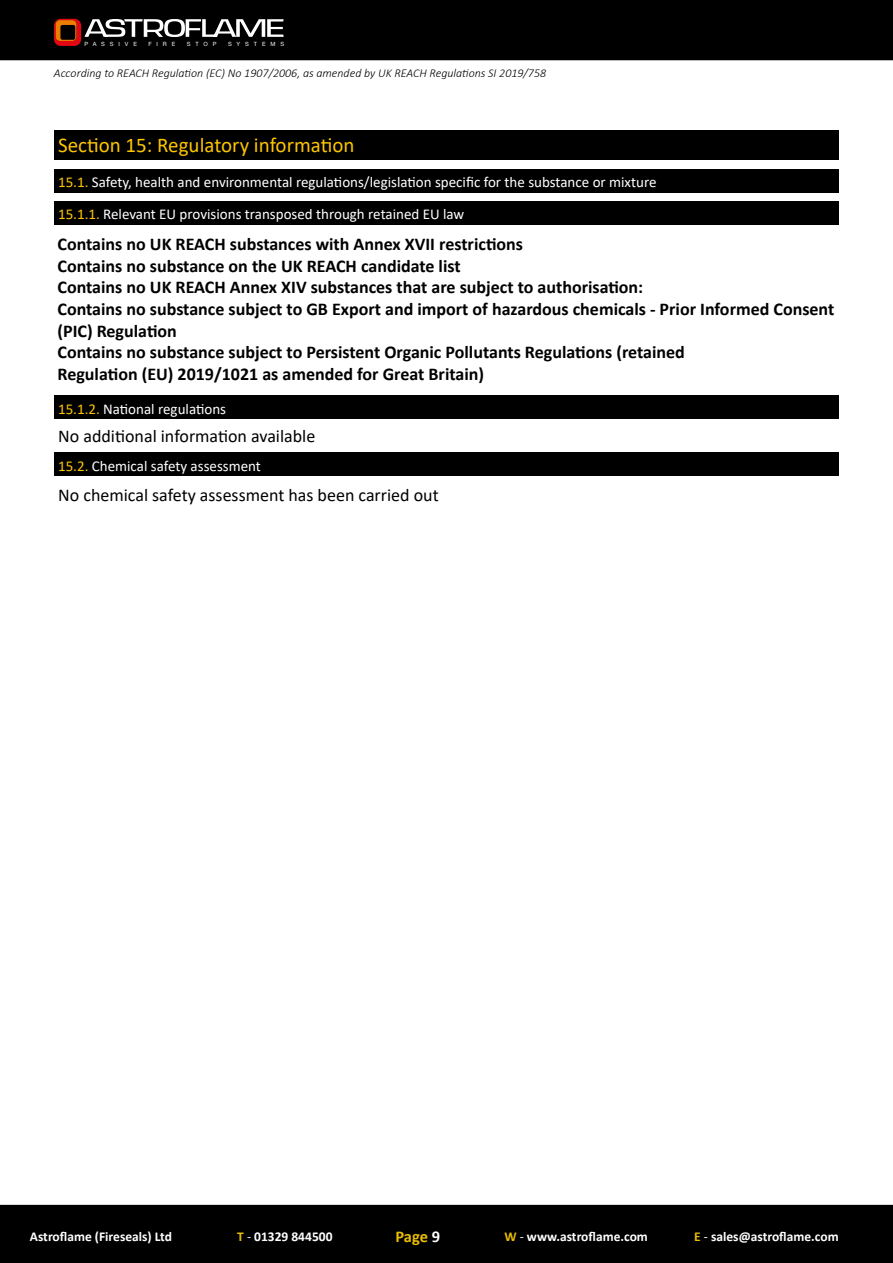
<style>
.page{position:relative;width:893px;height:1263px;background:#fff}
.page>*{position:absolute;margin:0;border:0;box-sizing:border-box;transform-origin:0 0}
.t1{font:21px "Calibri";color:#fdc500}
.t2{font:700 18px/21.6px "Calibri";color:#000}
.t3{font:18px "Calibri";color:#000}
.t4{font:700 16.5px "Calibri";color:#ebbe00}
.t5{font:15px/32px "Calibri";color:#fff}
.t6{font:700 13.5px "Calibri";color:#fff}
.t7{font:italic 300 12px "Calibri";color:#000}
.t8{font:5.85px "Helvetica Neue";letter-spacing:.84em;color:#fff}
.s1{color:#fdc500}
.s2{color:#ebbe00}
.s3{font-weight:400}
.s4{color:#fff}
</style>
<div class="page">
<div style="left:0;top:0;width:893px;height:60px;background:#000"></div>
<div style="left:0;top:1205px;width:893px;height:58px;background:#000"></div>
<svg style="left:54px;top:19px;width:230px;height:27px"></svg>
<div style="left:54px;top:130px;width:785px;height:29px;background:#000"></div>
<div style="left:54px;top:169px;width:785px;height:23px;background:#000"></div>
<div style="left:54px;top:201px;width:785px;height:23px;background:#000"></div>
<div style="left:54px;top:395px;width:785px;height:24px;background:#000"></div>
<div style="left:54px;top:452px;width:785px;height:24px;background:#000"></div>
<p class="t8" style="left:84px;top:40px;width:54px">PASSIVE</p>
<p class="t8" style="left:148px;top:40px;width:28px">FIRE</p>
<p class="t8" style="left:187px;top:40px;width:31px">STOP</p>
<p class="t8" style="left:228px;top:40px;width:58px">SYSTEMS</p>
<p class="t7" style="left:54px;top:65px;width:494px">According to REACH Regulation (EC) No 1907/2006, as amended by UK REACH Regulations SI 2019/758</p>
<p class="t1" style="left:58px;top:131px;width:298px">Section 15: Regulatory information</p>
<p class="t5" style="left:58px;top:166px;width:600px"><span class="s1">15.1.</span> Safety, health and environmental regulations/legislation specific for the substance or mixture<br><span class="s1">15.1.1.</span> Relevant EU provisions transposed through retained EU law</p>
<p class="t2" style="left:58px;top:233px;width:778px">Contains no UK REACH substances with Annex XVII restrictions<br>Contains no substance on the UK REACH candidate list<br>Contains no UK REACH Annex XIV substances that are subject to authorisation:<br>Contains no substance subject to GB Export and import of hazardous chemicals - Prior Informed Consent (PIC) Regulation<br>Contains no substance subject to Persistent Organic Pollutants Regulations (retained<br>Regulation (EU) 2019/1021 as amended for Great Britain)</p>
<p class="t5" style="left:58px;top:393px;width:169px"><span class="s1">15.1.2.</span> National regulations</p>
<p class="t3" style="left:58px;top:424px;width:259px">No additional information available</p>
<p class="t5" style="left:58px;top:449px;width:204px"><span class="s1">15.2.</span> Chemical safety assessment</p>
<p class="t3" style="left:58px;top:483px;width:382px">No chemical safety assessment has been carried out</p>
<p class="t6" style="left:30px;top:1227px;width:144px">Astroflame (Fireseals) Ltd</p>
<p class="t6" style="left:237px;top:1227px;width:97px"><span class="s2">T</span> <span class="s3">-</span> 01329 844500</p>
<p class="t4" style="left:395px;top:1225px;width:46px">Page <span class="s4">9</span></p>
<p class="t6" style="left:504px;top:1227px;width:145px"><span class="s2">W</span> <span class="s3">-</span> www.astroflame.com</p>
<p class="t6" style="left:694px;top:1227px;width:146px"><span class="s2">E</span> <span class="s3">-</span> sales@astroflame.com</p>
</div>
